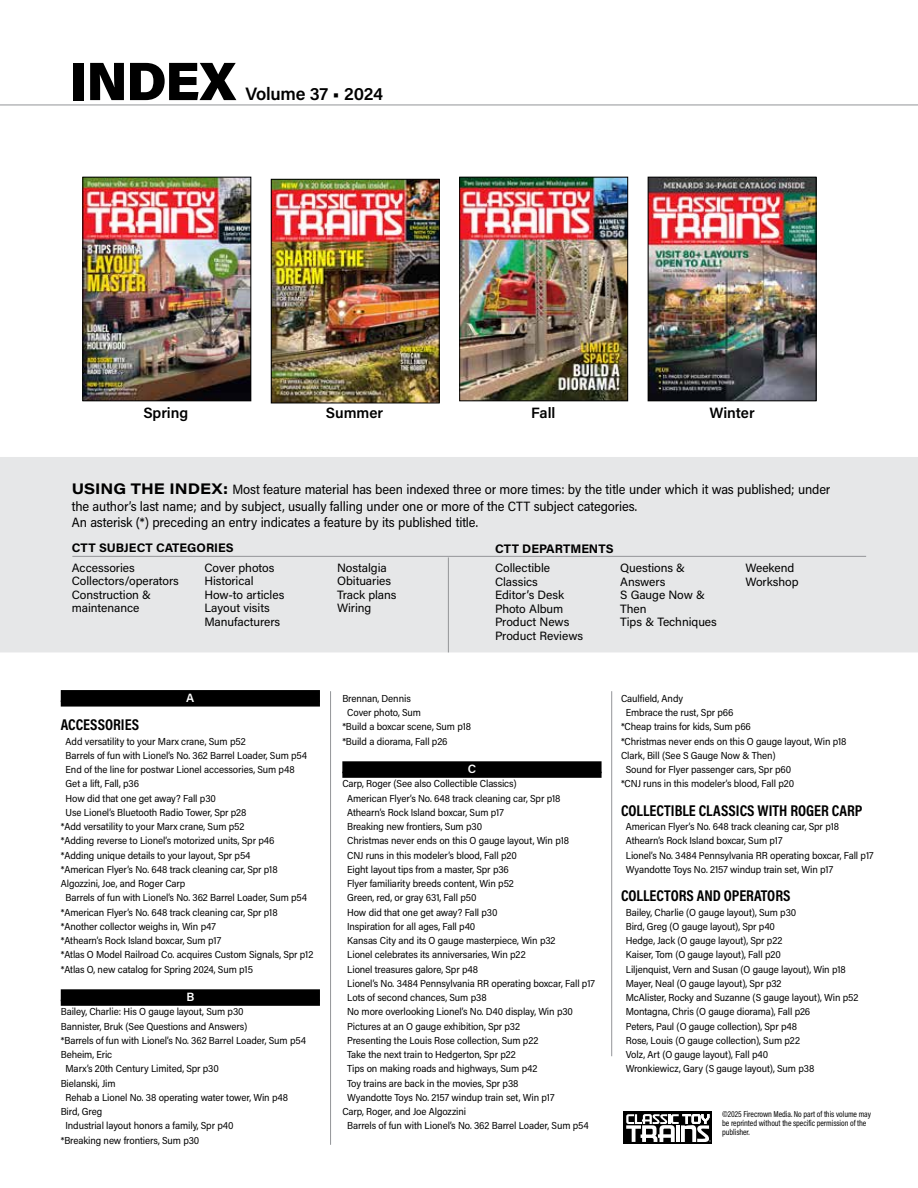
<style>
.page{position:relative;width:918px;height:1188px;background:#fff}
.page>*{position:absolute;margin:0;border:0;box-sizing:border-box;transform-origin:0 0}
.t1{font:900 54px "Acumin Pro";letter-spacing:-.03em;color:#000}
.t2{font:600 18px "Acumin Pro";letter-spacing:-.015em;color:#000}
.t3{font:700 15.75px "Acumin Pro Cond";color:#000}
.t4{font:600 15px "Acumin Pro";color:#000}
.t5{font:13.5px/16.5px "Acumin Pro Semi Cond";letter-spacing:-.01em;color:#000}
.t6{font:700 12.3px "Acumin Pro";color:#000}
.t7{font:12px/13.5px "Acumin Pro";letter-spacing:-.005em;color:#000}
.t8{font:600 12px "Acumin Pro";color:#fff}
.t9{font:10.2px/14.2px "Acumin Pro Semi Cond";letter-spacing:-.01em;color:#000}
.t10{font:8.7px/9px "Acumin Pro Cond";letter-spacing:-.01em;color:#000}
.s1{font-family:"Acumin Pro Wide";font-weight:700;font-size:15px}
.s2{font-size:9px}
</style>
<div class="page">
<div style="left:0;top:457px;width:918px;height:195px;background:#e6e7e8"></div>
<img style="left:85px;top:179px;width:164px;height:220px">
<div style="left:83px;top:177px;width:168px;height:224px;border:1px solid #000"></div>
<img style="left:461px;top:179px;width:165px;height:220px">
<div style="left:459px;top:177px;width:169px;height:224px;border:1px solid #000"></div>
<img style="left:650px;top:179px;width:164px;height:220px">
<div style="left:648px;top:177px;width:168px;height:224px;border:1px solid #000"></div>
<img style="left:273px;top:181px;width:165px;height:220px">
<div style="left:271px;top:179px;width:169px;height:224px;border:1px solid #000"></div>
<div style="left:623px;top:1112px;width:89px;height:32px;background:#000"></div>
<svg style="left:626px;top:1114px;width:85px;height:28px"></svg>
<hr style="left:72px;top:556px;width:794px;height:1px;background:#939598">
<div style="left:61px;top:690px;width:259px;height:17px;background:#000"></div>
<div style="left:61px;top:989px;width:259px;height:17px;background:#000"></div>
<div style="left:342px;top:761px;width:260px;height:17px;background:#000"></div>
<hr style="left:611px;top:691px;width:1px;height:365px;background:#939598">
<hr style="left:330px;top:691px;width:1px;height:454px;background:#939598">
<hr style="left:0;top:105px;width:918px;height:1px;background:#939598">
<hr style="left:448px;top:557px;width:1px;height:95px;background:#939598">
<h1 class="t1" style="left:69px;top:43px;width:168px">INDEX</h1>
<h2 class="t2" style="left:246px;top:81px;width:139px">Volume 37 • 2024</h2>
<h3 class="t4" style="left:143px;top:402px;width:46px">Spring</h3>
<h3 class="t4" style="left:326px;top:402px;width:59px">Summer</h3>
<h3 class="t4" style="left:531px;top:402px;width:26px">Fall</h3>
<h3 class="t4" style="left:709px;top:402px;width:47px">Winter</h3>
<p class="t5" style="left:72px;top:481px;width:760px"><span class="s1">USING THE INDEX:</span> Most feature material has been indexed three or more times: by the title under which it was published; under the author’s last name; and by subject, usually falling under one or more of the CTT subject categories.<br>An asterisk (*) preceding an entry indicates a feature by its published title.</p>
<p class="t6" style="left:72px;top:539px;width:164px">CTT SUBJECT CATEGORIES</p>
<p class="t7" style="left:72px;top:560px;width:109px">Accessories<br>Collectors/operators<br>Construction &amp; maintenance</p>
<p class="t7" style="left:204px;top:560px;width:81px">Cover photos<br>Historical<br>How-to articles<br>Layout visits<br>Manufacturers</p>
<p class="t7" style="left:337px;top:560px;width:61px">Nostalgia<br>Obituaries<br>Track plans<br>Wiring</p>
<p class="t6" style="left:495px;top:540px;width:120px">CTT DEPARTMENTS</p>
<p class="t7" style="left:495px;top:561px;width:90px">Collectible<br>Classics<br>Editor’s Desk<br>Photo Album<br>Product News<br>Product Reviews</p>
<p class="t7" style="left:620px;top:561px;width:98px">Questions &amp;<br>Answers<br>S Gauge Now &amp;<br>Then<br>Tips &amp; Techniques</p>
<p class="t7" style="left:745px;top:561px;width:55px">Weekend<br>Workshop</p>
<p class="t8" style="left:186px;top:689px;width:10px">A</p>
<h3 class="t3" style="left:61px;top:715px;width:80px">ACCESSORIES</h3>
<p class="t9" style="left:66px;top:734px;width:182px">Add versatility to your Marx crane, Sum p52</p>
<p class="t9" style="left:66px;top:748px;width:243px">Barrels of fun with Lionel’s No. 362 Barrel Loader, Sum p54</p>
<p class="t9" style="left:66px;top:762px;width:231px">End of the line for postwar Lionel accessories, Sum p48</p>
<p class="t9" style="left:66px;top:776px;width:75px">Get a lift, Fall, p36</p>
<p class="t9" style="left:66px;top:791px;width:152px">How did that one get away? Fall p30</p>
<p class="t9" style="left:66px;top:805px;width:182px">Use Lionel’s Bluetooth Radio Tower, Spr p28</p>
<p class="t9" style="left:61px;top:819px;width:185px">*Add versatility to your Marx crane, Sum p52</p>
<p class="t9" style="left:61px;top:833px;width:215px">*Adding reverse to Lionel’s motorized units, Spr p46</p>
<p class="t9" style="left:61px;top:848px;width:191px">*Adding unique details to your layout, Spr p54</p>
<p class="t9" style="left:61px;top:862px;width:218px">*American Flyer’s No. 648 track cleaning car, Spr p18</p>
<p class="t9" style="left:61px;top:876px;width:126px">Algozzini, Joe, and Roger Carp</p>
<p class="t9" style="left:66px;top:890px;width:243px">Barrels of fun with Lionel’s No. 362 Barrel Loader, Sum p54</p>
<p class="t9" style="left:61px;top:905px;width:218px">*American Flyer’s No. 648 track cleaning car, Spr p18</p>
<p class="t9" style="left:61px;top:919px;width:157px">*Another collector weighs in, Win p47</p>
<p class="t9" style="left:61px;top:933px;width:162px">*Athearn’s Rock Island boxcar, Sum p17</p>
<p class="t9" style="left:61px;top:947px;width:254px">*Atlas O Model Railroad Co. acquires Custom Signals, Spr p12</p>
<p class="t9" style="left:61px;top:962px;width:194px">*Atlas O, new catalog for Spring 2024, Sum p15</p>
<p class="t8" style="left:186px;top:989px;width:9px">B</p>
<p class="t9" style="left:61px;top:1004px;width:184px">Bailey, Charlie: His O gauge layout, Sum p30</p>
<p class="t9" style="left:61px;top:1019px;width:188px">Bannister, Bruk (See Questions and Answers)</p>
<p class="t9" style="left:61px;top:1033px;width:247px">*Barrels of fun with Lionel’s No. 362 Barrel Loader, Sum p54</p>
<p class="t9" style="left:61px;top:1047px;width:53px">Beheim, Eric</p>
<p class="t9" style="left:66px;top:1061px;width:155px">Marx’s 20th Century Limited, Spr p30</p>
<p class="t9" style="left:61px;top:1076px;width:56px">Bielanski, Jim</p>
<p class="t9" style="left:66px;top:1090px;width:224px">Rehab a Lionel No. 38 operating water tower, Win p48</p>
<p class="t9" style="left:61px;top:1104px;width:43px">Bird, Greg</p>
<p class="t9" style="left:66px;top:1118px;width:169px">Industrial layout honors a family, Spr p40</p>
<p class="t9" style="left:61px;top:1133px;width:140px">*Breaking new frontiers, Sum p30</p>
<p class="t9" style="left:342px;top:691px;width:70px">Brennan, Dennis</p>
<p class="t9" style="left:347px;top:705px;width:75px">Cover photo, Sum</p>
<p class="t9" style="left:342px;top:719px;width:130px">*Build a boxcar scene, Sum p18</p>
<p class="t9" style="left:342px;top:734px;width:107px">*Build a diorama, Fall p26</p>
<p class="t8" style="left:468px;top:761px;width:10px">C</p>
<p class="t9" style="left:342px;top:776px;width:176px">Carp, Roger (See also Collectible Classics)</p>
<p class="t9" style="left:347px;top:791px;width:215px">American Flyer’s No. 648 track cleaning car, Spr p18</p>
<p class="t9" style="left:347px;top:805px;width:158px">Athearn’s Rock Island boxcar, Sum p17</p>
<p class="t9" style="left:347px;top:819px;width:136px">Breaking new frontiers, Sum p30</p>
<p class="t9" style="left:347px;top:833px;width:223px">Christmas never ends on this O gauge layout, Win p18</p>
<p class="t9" style="left:347px;top:848px;width:171px">CNJ runs in this modeler’s blood, Fall p20</p>
<p class="t9" style="left:347px;top:862px;width:163px">Eight layout tips from a master, Spr p36</p>
<p class="t9" style="left:347px;top:876px;width:168px">Flyer familiarity breeds content, Win p52</p>
<p class="t9" style="left:347px;top:890px;width:131px">Green, red, or gray 631, Fall p50</p>
<p class="t9" style="left:347px;top:905px;width:152px">How did that one get away? Fall p30</p>
<p class="t9" style="left:347px;top:919px;width:130px">Inspiration for all ages, Fall p40</p>
<p class="t9" style="left:347px;top:933px;width:210px">Kansas City and its O gauge masterpiece, Win p32</p>
<p class="t9" style="left:347px;top:947px;width:180px">Lionel celebrates its anniversaries, Win p22</p>
<p class="t9" style="left:347px;top:962px;width:133px">Lionel treasures galore, Spr p48</p>
<p class="t9" style="left:347px;top:976px;width:249px">Lionel’s No. 3484 Pennsylvania RR operating boxcar, Fall p17</p>
<p class="t9" style="left:347px;top:990px;width:141px">Lots of second chances, Sum p38</p>
<p class="t9" style="left:347px;top:1004px;width:227px">No more overlooking Lionel’s No. D40 display, Win p30</p>
<p class="t9" style="left:347px;top:1019px;width:174px">Pictures at an O gauge exhibition, Spr p32</p>
<p class="t9" style="left:347px;top:1033px;width:193px">Presenting the Louis Rose collection, Sum p22</p>
<p class="t9" style="left:347px;top:1047px;width:170px">Take the next train to Hedgerton, Spr p22</p>
<p class="t9" style="left:347px;top:1061px;width:192px">Tips on making roads and highways, Sum p42</p>
<p class="t9" style="left:347px;top:1076px;width:173px">Toy trains are back in the movies, Spr p38</p>
<p class="t9" style="left:347px;top:1090px;width:209px">Wyandotte Toys No. 2157 windup train set, Win p17</p>
<p class="t9" style="left:342px;top:1104px;width:125px">Carp, Roger, and Joe Algozzini</p>
<p class="t9" style="left:347px;top:1118px;width:243px">Barrels of fun with Lionel’s No. 362 Barrel Loader, Sum p54</p>
<p class="t9" style="left:621px;top:691px;width:64px">Caulfield, Andy</p>
<p class="t9" style="left:626px;top:705px;width:109px">Embrace the rust, Spr p66</p>
<p class="t9" style="left:621px;top:719px;width:131px">*Cheap trains for kids, Sum p66</p>
<p class="t9" style="left:621px;top:734px;width:227px">*Christmas never ends on this O gauge layout, Win p18</p>
<p class="t9" style="left:621px;top:748px;width:156px">Clark, Bill (See S Gauge Now &amp; Then)</p>
<p class="t9" style="left:626px;top:762px;width:167px">Sound for Flyer passenger cars, Spr p60</p>
<p class="t9" style="left:621px;top:776px;width:175px">*CNJ runs in this modeler’s blood, Fall p20</p>
<h3 class="t3" style="left:621px;top:800px;width:243px">COLLECTIBLE CLASSICS WITH ROGER CARP</h3>
<p class="t9" style="left:626px;top:819px;width:249px">American Flyer’s No. 648 track cleaning car, Spr p18<br>Athearn’s Rock Island boxcar, Sum p17<br>Lionel’s No. 3484 Pennsylvania RR operating boxcar, Fall p17<br>Wyandotte Toys No. 2157 windup train set, Win p17</p>
<h3 class="t3" style="left:621px;top:886px;width:171px">COLLECTORS AND OPERATORS</h3>
<p class="t9" style="left:626px;top:905px;width:234px">Bailey, Charlie (O gauge layout), Sum p30<br>Bird, Greg (O gauge layout), Spr p40<br>Hedge, Jack (O gauge layout), Spr p22<br>Kaiser, Tom (O gauge layout), Fall p20<br>Liljenquist, Vern and Susan (O gauge layout), Win p18<br>Mayer, Neal (O gauge layout), Spr p32<br>McAlister, Rocky and Suzanne (S gauge layout), Win p52<br>Montagna, Chris (O gauge diorama), Fall p26<br>Peters, Paul (O gauge collection), Spr p48<br>Rose, Louis (O gauge collection), Sum p22<br>Volz, Art (O gauge layout), Fall p40<br>Wronkiewicz, Gary (S gauge layout), Sum p38</p>
<p class="t10" style="left:722px;top:1109px;width:150px"><span class="s2">©</span>2025 Firecrown Media. No part of this volume may be reprinted without the specific permission of the publisher.</p>
</div>
